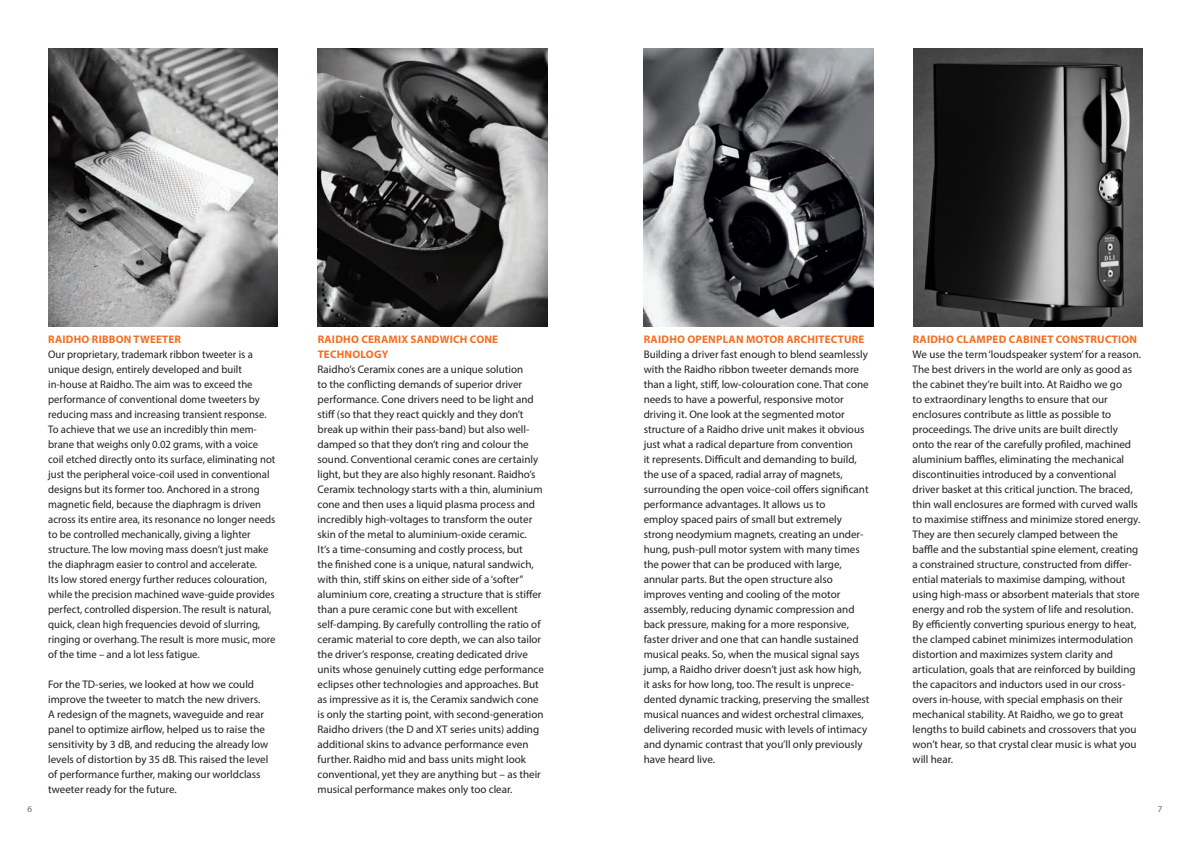
<style>
.page{position:relative;width:1191px;height:842px;background:#fff}
.page>*{position:absolute;margin:0;border:0;box-sizing:border-box;transform-origin:0 0}
.t1{font:11px/15px "Myriad Pro";color:#231f20}
.t2{font:700 11px/15px "Myriad Pro";letter-spacing:.02em;color:#f36e21}
.t3{font:9px "Myriad Pro";color:#939598}
</style>
<div class="page">
<img style="left:48px;top:48px;width:230px;height:278px">
<img style="left:317px;top:48px;width:230px;height:278px">
<img style="left:643px;top:48px;width:230px;height:278px">
<img style="left:913px;top:48px;width:229px;height:278px">
<p class="t3" style="left:28px;top:803px;width:6px">6</p>
<p class="t2" style="left:48px;top:331px;width:134px">RAIDHO RIBBON TWEETER</p>
<p class="t1" style="left:48px;top:346px;width:229px">Our proprietary, trademark ribbon tweeter is a unique design, entirely developed and built in-house at Raidho. The aim was to exceed the performance of conventional dome tweeters by reducing mass and increasing transient response.<br>To achieve that we use an incredibly thin mem&shy;brane that weighs only 0.02 grams, with a voice coil etched directly onto its surface, eliminating not just the peripheral voice-coil used in conventional designs but its former too. Anchored in a strong magnetic field, because the diaphragm is driven across its entire area, its resonance no longer needs to be controlled mechanically, giving a lighter structure. The low moving mass doesn’t just make the diaphragm easier to control and accelerate.<br>Its low stored energy further reduces colouration, while the precision machined wave-guide provides perfect, controlled dispersion. The result is natural, quick, clean high frequencies devoid of slurring, ringing or overhang. The result is more music, more of the time – and a lot less fatigue.</p>
<p class="t1" style="left:48px;top:676px;width:222px">For the TD-series, we looked at how we could improve the tweeter to match the new drivers.<br>A redesign of the magnets, waveguide and rear panel to optimize airflow, helped us to raise the sensitivity by 3 dB, and reducing the already low levels of distortion by 35 dB. This raised the level of performance further, making our worldclass tweeter ready for the future.</p>
<p class="t2" style="left:318px;top:331px;width:182px">RAIDHO CERAMIX SANDWICH CONE<br>TECHNOLOGY</p>
<p class="t1" style="left:317px;top:361px;width:228px">Raidho’s Ceramix cones are a unique solution<br>to the conflicting demands of superior driver performance. Cone drivers need to be light and stiff (so that they react quickly and they don’t break up within their pass-band) but also well&shy;damped so that they don’t ring and colour the sound. Conventional ceramic cones are certainly light, but they are also highly resonant. Raidho’s Ceramix technology starts with a thin, aluminium cone and then uses a liquid plasma process and incredibly high-voltages to transform the outer skin of the metal to aluminium-oxide ceramic.<br>It’s a time-consuming and costly process, but<br>the finished cone is a unique, natural sandwich, with thin, stiff skins on either side of a ‘softer” aluminium core, creating a structure that is stiffer than a pure ceramic cone but with excellent self-damping. By carefully controlling the ratio of ceramic material to core depth, we can also tailor the driver’s response, creating dedicated drive units whose genuinely cutting edge performance eclipses other technologies and approaches. But as impressive as it is, the Ceramix sandwich cone is only the starting point, with second-generation Raidho drivers (the D and XT series units) adding additional skins to advance performance even further. Raidho mid and bass units might look conventional, yet they are anything but – as their musical performance makes only too clear.</p>
<p class="t2" style="left:644px;top:331px;width:222px">RAIDHO OPENPLAN MOTOR ARCHITECTURE</p>
<p class="t1" style="left:643px;top:346px;width:227px">Building a driver fast enough to blend seamlessly with the Raidho ribbon tweeter demands more than a light, stiff, low-colouration cone. That cone needs to have a powerful, responsive motor driving it. One look at the segmented motor structure of a Raidho drive unit makes it obvious just what a radical departure from convention<br>it represents. Difficult and demanding to build, the use of a spaced, radial array of magnets, surrounding the open voice-coil offers significant performance advantages. It allows us to<br>employ spaced pairs of small but extremely strong neodymium magnets, creating an under&shy;hung, push-pull motor system with many times the power that can be produced with large, annular parts. But the open structure also improves venting and cooling of the motor assembly, reducing dynamic compression and back pressure, making for a more responsive, faster driver and one that can handle sustained musical peaks. So, when the musical signal says jump, a Raidho driver doesn’t just ask how high, it asks for how long, too. The result is unprece&shy;dented dynamic tracking, preserving the smallest musical nuances and widest orchestral climaxes, delivering recorded music with levels of intimacy and dynamic contrast that you’ll only previously have heard live.</p>
<p class="t2" style="left:912px;top:331px;width:226px">RAIDHO CLAMPED CABINET CONSTRUCTION</p>
<p class="t1" style="left:912px;top:346px;width:230px">We use the term ‘loudspeaker system’ for a reason.<br>The best drivers in the world are only as good as the cabinet they’re built into. At Raidho we go<br>to extraordinary lengths to ensure that our enclosures contribute as little as possible to proceedings. The drive units are built directly onto the rear of the carefully profiled, machined aluminium baffles, eliminating the mechanical discontinuities introduced by a conventional driver basket at this critical junction. The braced, thin wall enclosures are formed with curved walls to maximise stiffness and minimize stored energy.<br>They are then securely clamped between the baffle and the substantial spine element, creating a constrained structure, constructed from differ&shy;ential materials to maximise damping, without using high-mass or absorbent materials that store energy and rob the system of life and resolution.<br>By efficiently converting spurious energy to heat, the clamped cabinet minimizes intermodulation distortion and maximizes system clarity and articulation, goals that are reinforced by building the capacitors and inductors used in our cross&shy;overs in-house, with special emphasis on their mechanical stability. At Raidho, we go to great lengths to build cabinets and crossovers that you won’t hear, so that crystal clear music is what you will hear.</p>
<p class="t3" style="left:1157px;top:803px;width:6px">7</p>
</div>
